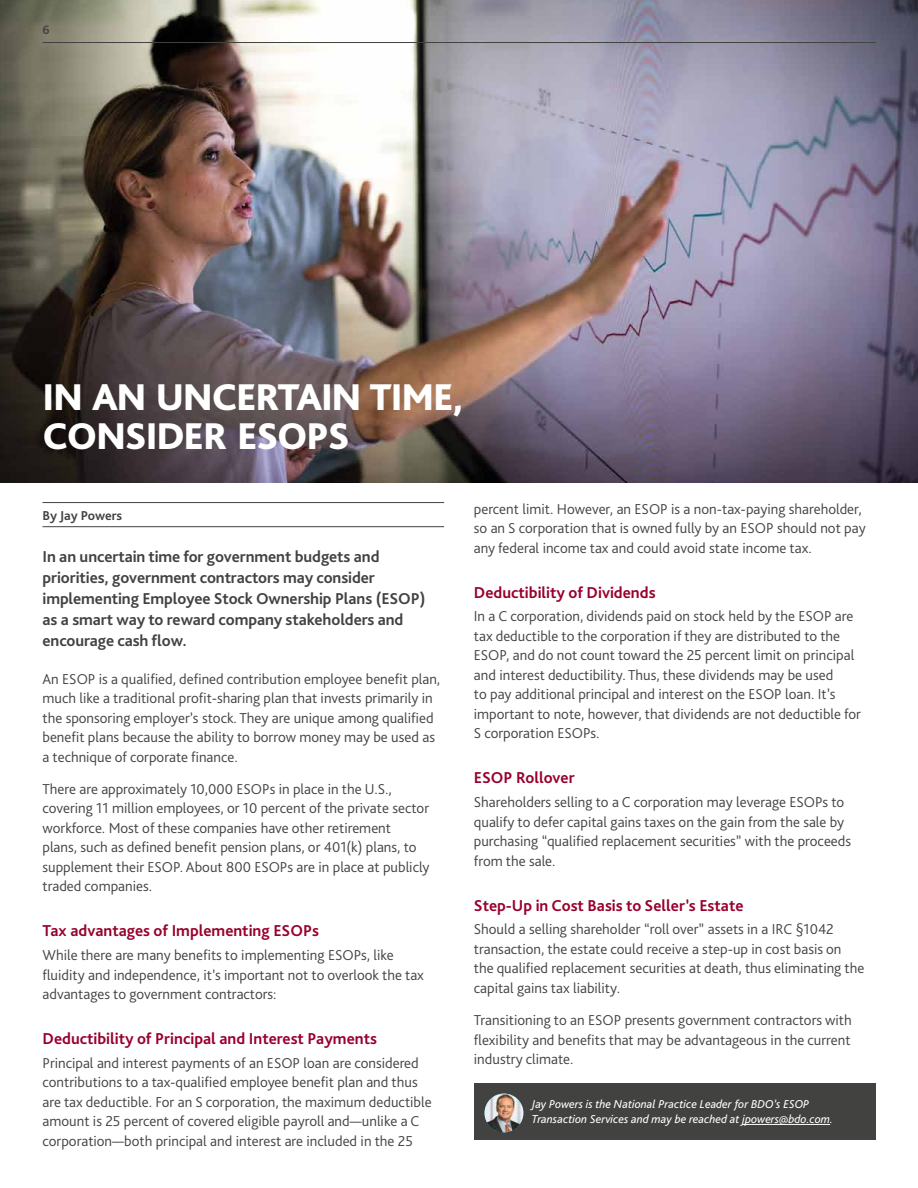
<style>
.page{position:relative;width:918px;height:1188px;background:#fff}
.page>*{position:absolute;margin:0;border:0;box-sizing:border-box;transform-origin:0 0}
.t1{font:800 39px/39px "Bliss Pro";letter-spacing:-.03em;color:#fff}
.t2{font:700 16.5px/21px "Bliss Pro";letter-spacing:-.005em;color:#424241}
.t3{font:700 16.5px "Bliss Pro";color:#98002e}
.t4{font:300 15px/19.5px "Bliss Pro";color:#424241}
.t5{font:700 13.5px "Bliss Pro";color:#424241}
.t6{font:700 12.75px "Bliss Pro";color:#424241}
.t7{font:italic 12px/15px "Bliss Pro";color:#fff}
</style>
<div class="page">
<img style="left:0;top:0;width:918px;height:482px">
<hr style="left:43px;top:502px;width:401px;height:1px;background:#424241">
<hr style="left:43px;top:526px;width:401px;height:1px;background:#424241">
<div style="left:474px;top:1083px;width:401px;height:57px;background:#424241"></div>
<hr style="left:742px;top:1124px;width:88px;height:1px;background:#fff">
<img style="left:485px;top:1094px;width:38px;height:38px;border-radius:19px">
<hr style="left:43px;top:42px;width:832px;height:1px;background:#424241">
<p class="t6" style="left:43px;top:22px;width:9px">6</p>
<h1 class="t1" style="left:43px;top:377px;width:423px">IN AN UNCERTAIN TIME,<br>CONSIDER ESOPS</h1>
<p class="t5" style="left:43px;top:507px;width:81px">By Jay Powers</p>
<p class="t2" style="left:43px;top:546px;width:384px">In an uncertain time for government budgets and priorities, government contractors may consider implementing Employee Stock Ownership Plans (ESOP) as a smart way to reward company stakeholders and encourage cash flow.</p>
<p class="t4" style="left:43px;top:669px;width:399px">An ESOP is a qualified, defined contribution employee benefit plan, much like a traditional profit-sharing plan that invests primarily in the sponsoring employer’s stock. They are unique among qualified benefit plans because the ability to borrow money may be used as a technique of corporate finance.</p>
<p class="t4" style="left:43px;top:779px;width:389px">There are approximately 10,000 ESOPs in place in the U.S., covering 11 million employees, or 10 percent of the private sector workforce. Most of these companies have other retirement<br>plans, such as defined benefit pension plans, or 401(k) plans, to supplement their ESOP. About 800 ESOPs are in place at publicly traded companies.</p>
<p class="t3" style="left:43px;top:921px;width:278px">Tax advantages of Implementing ESOPs</p>
<p class="t4" style="left:43px;top:945px;width:383px">While there are many benefits to implementing ESOPs, like fluidity and independence, it’s important not to overlook the tax advantages to government contractors:</p>
<p class="t3" style="left:43px;top:1029px;width:336px">Deductibility of Principal and Interest Payments</p>
<p class="t4" style="left:43px;top:1053px;width:391px">Principal and interest payments of an ESOP loan are considered contributions to a tax-qualified employee benefit plan and thus are tax deductible. For an S corporation, the maximum deductible amount is 25 percent of covered eligible payroll and—unlike a C corporation—both principal and interest are included in the 25</p>
<p class="t4" style="left:474px;top:498px;width:393px">percent limit. However, an ESOP is a non-tax-paying shareholder, so an S corporation that is owned fully by an ESOP should not pay any federal income tax and could avoid state income tax.</p>
<p class="t3" style="left:474px;top:582px;width:183px">Deductibility of Dividends</p>
<p class="t4" style="left:474px;top:606px;width:389px">In a C corporation, dividends paid on stock held by the ESOP are tax deductible to the corporation if they are distributed to the ESOP, and do not count toward the 25 percent limit on principal and interest deductibility. Thus, these dividends may be used<br>to pay additional principal and interest on the ESOP loan. It’s important to note, however, that dividends are not deductible for S corporation ESOPs.</p>
<p class="t3" style="left:474px;top:768px;width:102px">ESOP Rollover</p>
<p class="t4" style="left:474px;top:792px;width:379px">Shareholders selling to a C corporation may leverage ESOPs to qualify to defer capital gains taxes on the gain from the sale by purchasing “qualified replacement securities” with the proceeds from the sale.</p>
<p class="t3" style="left:474px;top:895px;width:271px">Step-Up in Cost Basis to Seller’s Estate</p>
<p class="t4" style="left:474px;top:919px;width:392px">Should a selling shareholder “roll over” assets in a IRC §1042 transaction, the estate could receive a step-up in cost basis on the qualified replacement securities at death, thus eliminating the capital gains tax liability.</p>
<p class="t4" style="left:474px;top:1010px;width:379px;text-align:justify">Transitioning to an ESOP presents government contractors with flexibility and benefits that may be advantageous in the current industry climate.</p>
<p class="t7" style="left:532px;top:1096px;width:303px">Jay Powers is the National Practice Leader for BDO’s ESOP<br>Transaction Services and may be reached at jpowers@bdo.com.</p>
</div>
